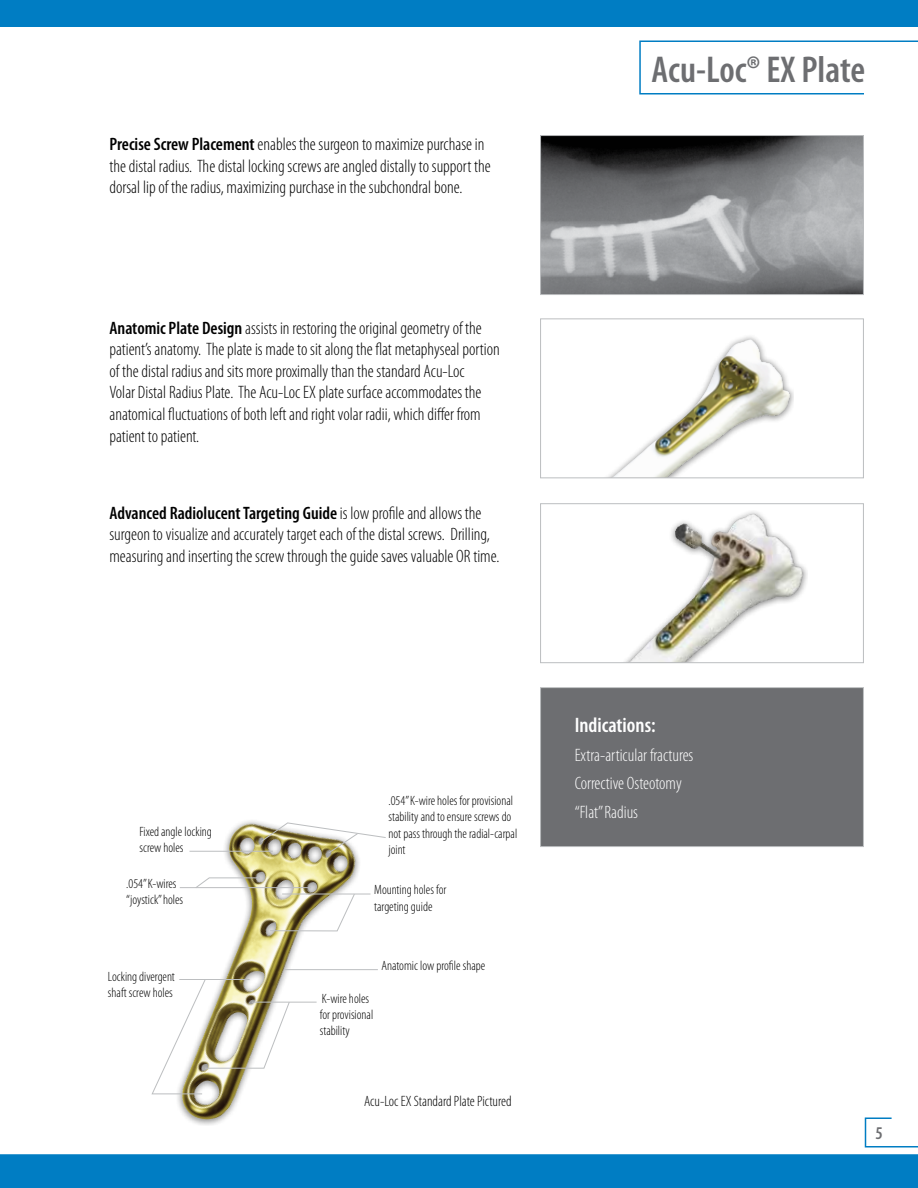
<style>
.page{position:relative;width:918px;height:1188px;background:#fff}
.page>*{position:absolute;margin:0;border:0;box-sizing:border-box;transform-origin:0 0}
.t1{font:600 condensed 37.5px "Myriad Pro";color:#6d6e71}
.t2{font:600 condensed 21px "Myriad Pro";color:#fff}
.t3{font:300 condensed 18px/21.6px "Myriad Pro";color:#000}
.t4{font:300 condensed 18px/28.5px "Myriad Pro";color:#fff}
.t5{font:600 condensed 18px "Myriad Pro";color:#6d6e71}
.t6{font:300 condensed 15px "Myriad Pro";color:#000}
.t7{font:300 condensed 13.5px/16.2px "Myriad Pro";color:#000}
.s1{font-weight:600}
</style>
<div class="page">
<div style="left:0;top:1154px;width:918px;height:34px;background:#007dc3"></div>
<div style="left:0;top:0;width:918px;height:27px;background:#007dc3"></div>
<svg style="left:864px;top:1117px;width:54px;height:31px"></svg>
<img style="left:542px;top:137px;width:320px;height:156px">
<div style="left:540px;top:135px;width:324px;height:160px;border:1px solid #bcbec0"></div>
<img style="left:612px;top:339px;width:178px;height:137px">
<div style="left:540px;top:318px;width:324px;height:160px;border:1px solid #bcbec0"></div>
<div style="left:541px;top:507px;width:267px;height:156px;background:#000;opacity:.45"></div>
<img style="left:675px;top:514px;width:78px;height:90px">
<div style="left:540px;top:503px;width:324px;height:160px;border:1px solid #bcbec0"></div>
<div style="left:173px;top:817px;width:188px;height:309px;background:#000;opacity:.45"></div>
<img style="left:181px;top:824px;width:175px;height:296px">
<svg style="left:639px;top:40px;width:279px;height:55px"></svg>
<hr style="left:180px;top:887px;width:131px;height:1px;background:#bcbec0">
<hr style="left:284px;top:969px;width:94px;height:1px;background:#bcbec0">
<svg style="left:260px;top:822px;width:126px;height:32px"></svg>
<svg style="left:195px;top:877px;width:66px;height:12px"></svg>
<hr style="left:189px;top:851px;width:84px;height:1px;background:#bcbec0">
<hr style="left:282px;top:894px;width:89px;height:1px;background:#bcbec0">
<svg style="left:269px;top:893px;width:86px;height:39px"></svg>
<svg style="left:151px;top:979px;width:139px;height:116px"></svg>
<hr style="left:179px;top:979px;width:70px;height:1px;background:#bcbec0">
<hr style="left:252px;top:1002px;width:65px;height:1px;background:#bcbec0">
<div style="left:541px;top:688px;width:322px;height:159px;background:#6d6e71"></div>
<div style="left:540px;top:687px;width:324px;height:160px;border:1px solid #bcbec0"></div>
<p class="t3" style="left:110px;top:134px;width:383px"><span class="s1">Precise Screw Placement</span> enables the surgeon to maximize purchase in the distal radius. The distal locking screws are angled distally to support the dorsal lip of the radius, maximizing purchase in the subchondral bone.</p>
<p class="t3" style="left:110px;top:317px;width:392px"><span class="s1">Anatomic Plate Design</span> assists in restoring the original geometry of the patient’s anatomy. The plate is made to sit along the flat metaphyseal portion of the distal radius and sits more proximally than the standard Acu-Loc<br>Volar Distal Radius Plate. The Acu-Loc EX plate surface accommodates the anatomical fluctuations of both left and right volar radii, which differ from patient to patient.</p>
<p class="t3" style="left:110px;top:502px;width:392px"><span class="s1">Advanced Radiolucent Targeting Guide</span> is low profile and allows the surgeon to visualize and accurately target each of the distal screws. Drilling, measuring and inserting the screw through the guide saves valuable OR time.</p>
<h1 class="t1" style="left:652px;top:49px;width:215px">Acu-Loc® EX Plate</h1>
<p class="t7" style="left:139px;top:823px;width:74px">Fixed angle locking screw holes</p>
<p class="t7" style="left:126px;top:876px;width:59px">.054” K-wires “joystick” holes</p>
<p class="t7" style="left:108px;top:968px;width:68px">Locking divergent shaft screw holes</p>
<p class="t7" style="left:388px;top:793px;width:130px">.054” K-wire holes for provisional stability and to ensure screws do not pass through the radial-carpal joint</p>
<p class="t7" style="left:374px;top:882px;width:74px">Mounting holes for targeting guide</p>
<p class="t7" style="left:320px;top:991px;width:55px">K-wire holes for provisional stability</p>
<p class="t7" style="left:381px;top:958px;width:105px">Anatomic low profile shape</p>
<p class="t6" style="left:364px;top:1093px;width:149px">Acu-Loc EX Standard Plate Pictured</p>
<p class="t2" style="left:575px;top:714px;width:82px">Indications:</p>
<p class="t4" style="left:575px;top:741px;width:120px">Extra-articular fractures<br>Corrective Osteotomy “Flat” Radius</p>
<p class="t5" style="left:875px;top:1123px;width:9px">5</p>
</div>
